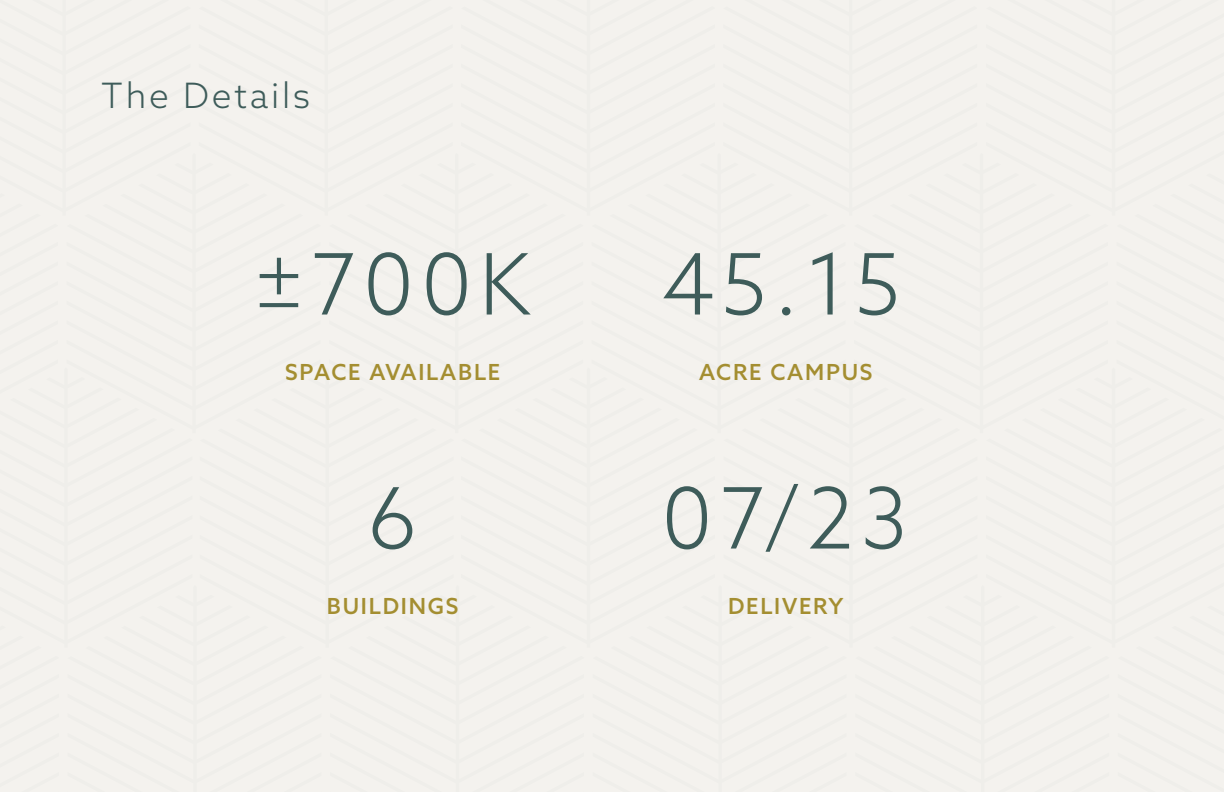
<style>
.page{position:relative;width:1224px;height:792px;background:#f4f2ee}
.page>*{position:absolute;margin:0;border:0;box-sizing:border-box;transform-origin:0 0}
.t1{font:300 84.7px "Azo Sans";letter-spacing:.08em;color:#3e5c5a}
.t2{font:300 35px "Azo Sans";letter-spacing:.08em;color:#3e5c5a}
.t3{font:500 22.2px "Azo Sans";letter-spacing:.08em;color:#a48e31}
</style>
<div class="page">
<h2 class="t2" style="left:101px;top:73px;width:210px">The Details</h2>
<h1 class="t1" style="left:254px;top:229px;width:278px">±700K</h1>
<h1 class="t1" style="left:661px;top:229px;width:241px">45.15</h1>
<p class="t3" style="left:285px;top:357px;width:217px">SPACE AVAILABLE</p>
<p class="t3" style="left:699px;top:357px;width:175px">ACRE CAMPUS</p>
<h1 class="t1" style="left:368px;top:463px;width:51px">6</h1>
<h1 class="t1" style="left:661px;top:463px;width:247px">07/23</h1>
<p class="t3" style="left:327px;top:591px;width:133px">BUILDINGS</p>
<p class="t3" style="left:728px;top:591px;width:117px">DELIVERY</p>
</div>
